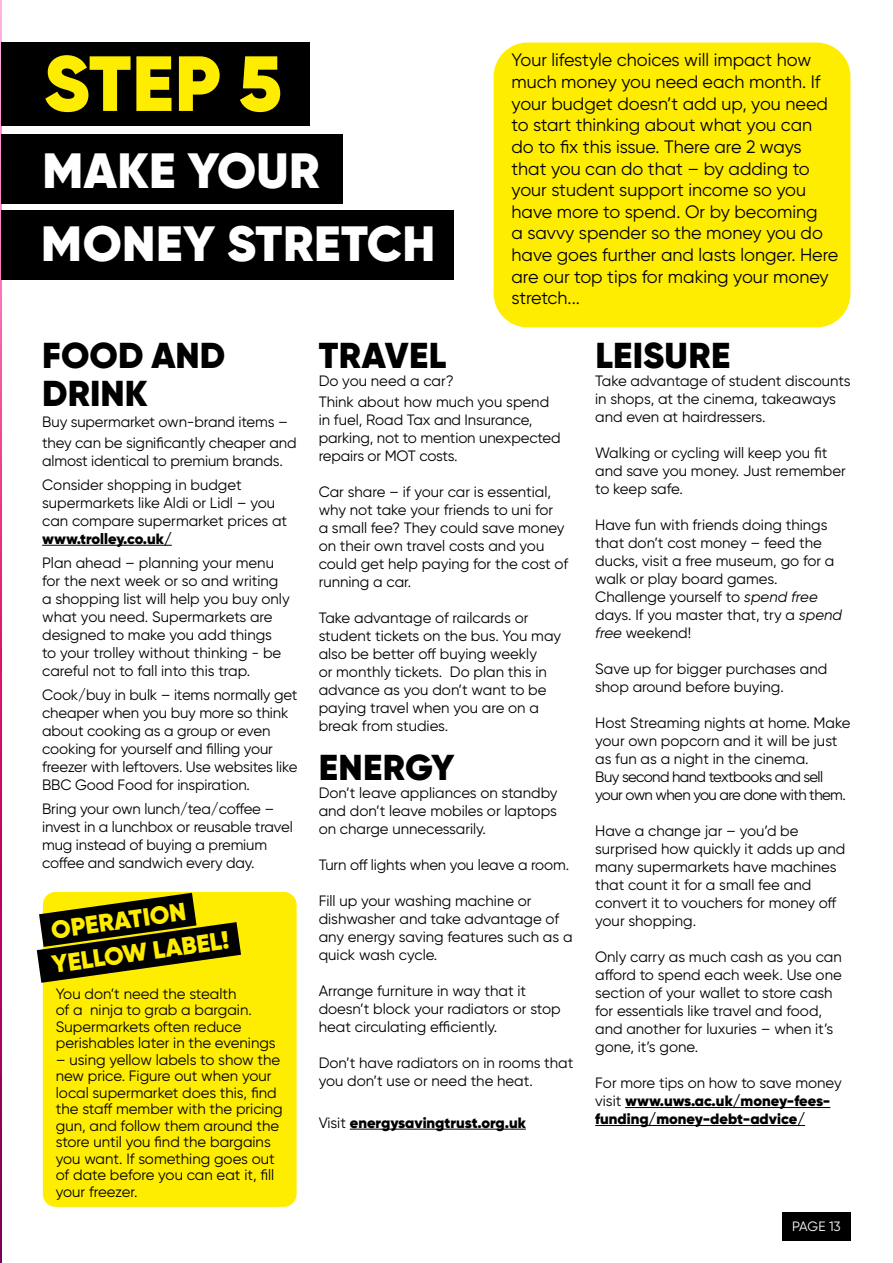
<style>
.page{position:relative;width:893px;height:1263px;background:#fff}
.page>*{position:absolute;margin:0;border:0;box-sizing:border-box;transform-origin:0 0}
.t1{font:900 78px "Gilroy";color:#ffed00}
.t2{font:900 49.5px "Gilroy";letter-spacing:.01em;color:#fff}
.t3{font:900 36px/37.8px "Gilroy";letter-spacing:.005em;color:#000}
.t4{font:900 24.9px "Gilroy";color:#ffed00}
.t5{font:18px/21.6px "Gilroy";color:#000}
.t6{font:15px/18px "Gilroy";color:#000}
.t7{font:900 15px/18px "Gilroy";color:#000}
.t8{font:15px/18px "Gilroy";letter-spacing:-.04em;color:#000}
.t9{font:13.5px "Gilroy";letter-spacing:-.01em;color:#fff}
.s1{font-weight:900}
.s2{font-weight:400}
.s3{font-style:italic}
</style>
<div class="page">
<hr style="left:42px;top:545px;width:130px;height:1px;background:#000">
<hr style="left:350px;top:1129px;width:176px;height:1px;background:#000">
<hr style="left:625px;top:1107px;width:205px;height:1px;background:#000">
<hr style="left:595px;top:1125px;width:210px;height:1px;background:#000">
<img style="left:0;top:0;width:1px;height:1263px">
<div style="left:1px;top:43px;width:308px;height:83px;background:#000"></div>
<div style="left:1px;top:134px;width:341px;height:70px;background:#000"></div>
<div style="left:1px;top:210px;width:453px;height:70px;background:#000"></div>
<div style="left:43px;top:892px;width:254px;height:315px;background:#ffed00;border-radius:13px"></div>
<svg style="left:37px;top:893px;width:204px;height:90px"></svg>
<div style="left:782px;top:1212px;width:68px;height:28px;background:#000"></div>
<div style="left:494px;top:43px;width:356px;height:284px;background:#ffed00;border-radius:34px"></div>
<p class="t1" style="left:44px;top:34px;width:239px">STEP 5</p>
<p class="t2" style="left:42px;top:140px;width:279px">MAKE YOUR</p>
<p class="t2" style="left:41px;top:212px;width:395px">MONEY STRETCH</p>
<p class="t5" style="left:511px;top:49px;width:328px">Your lifestyle choices will impact how much money you need each month. If your budget doesn’t add up, you need to start thinking about what you can do to fix this issue. There are 2 ways that you can do that – by adding to your student support income so you have more to spend. Or by becoming<br>a savvy spender so the money you do have goes further and lasts longer. Here are our top tips for making your money stretch...</p>
<p class="t3" style="left:42px;top:336px;width:184px">FOOD AND<br>DRINK</p>
<p class="t6" style="left:42px;top:411px;width:256px;line-height:21px">Buy supermarket own-brand items – they can be significantly cheaper and</p>
<p class="t6" style="left:42px;top:451px;width:242px">almost identical to premium brands.</p>
<p class="t6" style="left:42px;top:475px;width:247px">Consider shopping in budget supermarkets like Aldi or Lidl – you can compare supermarket prices at <span class="s1">www.trolley.co.uk/</span></p>
<p class="t6" style="left:42px;top:553px;width:249px">Plan ahead – planning your menu for the next week or so and writing a shopping list will help you buy only what you need. Supermarkets are designed to make you add things to your trolley without thinking - be careful not to fall into this trap.</p>
<p class="t6" style="left:42px;top:685px;width:257px">Cook/buy in bulk – items normally get cheaper when you buy more so think about cooking as a group or even cooking for yourself and filling your freezer with leftovers. Use websites like BBC Good Food for inspiration.</p>
<p class="t6" style="left:42px;top:799px;width:252px">Bring your own lunch/tea/coffee – invest in a lunchbox or reusable travel mug instead of buying a premium coffee and sandwich every day.</p>
<p class="t4" style="left:49px;top:914px;width:137px;rotate:-8deg">OPERATION</p>
<p class="t4" style="left:50px;top:949px;width:180px;rotate:-8deg">YELLOW LABEL!</p>
<p class="t6" style="left:56px;top:985px;width:221px;line-height:16.5px">You don’t need the stealth<br>of a ninja to grab a bargain.<br>Supermarkets often reduce perishables later in the evenings</p>
<p class="t6" style="left:56px;top:1051px;width:228px;line-height:16.5px">– using yellow labels to show the new price. Figure out when your local supermarket does this, find the staff member with the pricing gun, and follow them around the store until you find the bargains you want. If something goes out of date before you can eat it, fill your freezer.</p>
<p class="t3" style="left:319px;top:336px;width:129px">TRAVEL</p>
<p class="t6" style="left:319px;top:371px;width:137px">Do you need a car?</p>
<p class="t6" style="left:319px;top:392px;width:243px">Think about how much you spend in fuel, Road Tax and Insurance, parking, not to mention unexpected repairs or MOT costs.</p>
<p class="t6" style="left:319px;top:482px;width:251px">Car share – if your car is essential, why not take your friends to uni for<br>a small fee? They could save money on their own travel costs and you could get help paying for the cost of running a car.</p>
<p class="t6" style="left:319px;top:608px;width:244px">Take advantage of railcards or student tickets on the bus. You may also be better off buying weekly<br>or monthly tickets. Do plan this in advance as you don’t want to be paying travel when you are on a break from studies.</p>
<p class="t3" style="left:319px;top:748px;width:137px">ENERGY</p>
<p class="t6" style="left:319px;top:783px;width:240px">Don’t leave appliances on standby</p>
<p class="t6" style="left:319px;top:801px;width:240px">and don’t leave mobiles or laptops on charge unnecessarily.</p>
<p class="t6" style="left:319px;top:855px;width:252px">Turn off lights when you leave a room.</p>
<p class="t6" style="left:319px;top:891px;width:255px">Fill up your washing machine or dishwasher and take advantage of any energy saving features such as a quick wash cycle.</p>
<p class="t6" style="left:319px;top:981px;width:243px">Arrange furniture in way that it doesn’t block your radiators or stop heat circulating efficiently.</p>
<p class="t6" style="left:319px;top:1053px;width:256px">Don’t have radiators on in rooms that you don’t use or need the heat.</p>
<p class="t7" style="left:319px;top:1113px;width:209px"><span class="s2">Visit</span> energysavingtrust.org.uk</p>
<p class="t3" style="left:595px;top:336px;width:136px">LEISURE</p>
<p class="t6" style="left:595px;top:371px;width:257px">Take advantage of student discounts in shops, at the cinema, takeaways and even at hairdressers.</p>
<p class="t6" style="left:595px;top:443px;width:252px">Walking or cycling will keep you fit and save you money. Just remember to keep safe.</p>
<p class="t6" style="left:595px;top:515px;width:241px">Have fun with friends doing things that don’t cost money – feed the ducks, visit a free museum, go for a walk or play board games.</p>
<p class="t6" style="left:595px;top:587px;width:248px">Challenge yourself to <span class="s3">spend free </span>days. If you master that, try a <span class="s3">spend free</span> weekend!</p>
<p class="t6" style="left:595px;top:659px;width:234px">Save up for bigger purchases and shop around before buying.</p>
<p class="t6" style="left:595px;top:713px;width:257px">Host Streaming nights at home. Make your own popcorn and it will be just as fun as a night in the cinema.</p>
<p class="t8" style="left:595px;top:767px;width:252px">Buy second hand textbooks and sell your own when you are done with them.</p>
<p class="t6" style="left:595px;top:821px;width:252px">Have a change jar – you’d be surprised how quickly it adds up and many supermarkets have machines that count it for a small fee and convert it to vouchers for money off your shopping.</p>
<p class="t6" style="left:595px;top:947px;width:248px">Only carry as much cash as you can afford to spend each week. Use one section of your wallet to store cash for essentials like travel and food, and another for luxuries – when it’s gone, it’s gone.</p>
<p class="t7" style="left:595px;top:1074px;width:248px"><span class="s2">For more tips on how to save money visit</span> www.uws.ac.uk/money-fees&shy;funding/money-debt-advice/</p>
<p class="t9" style="left:792px;top:1218px;width:50px">PAGE 13</p>
</div>
